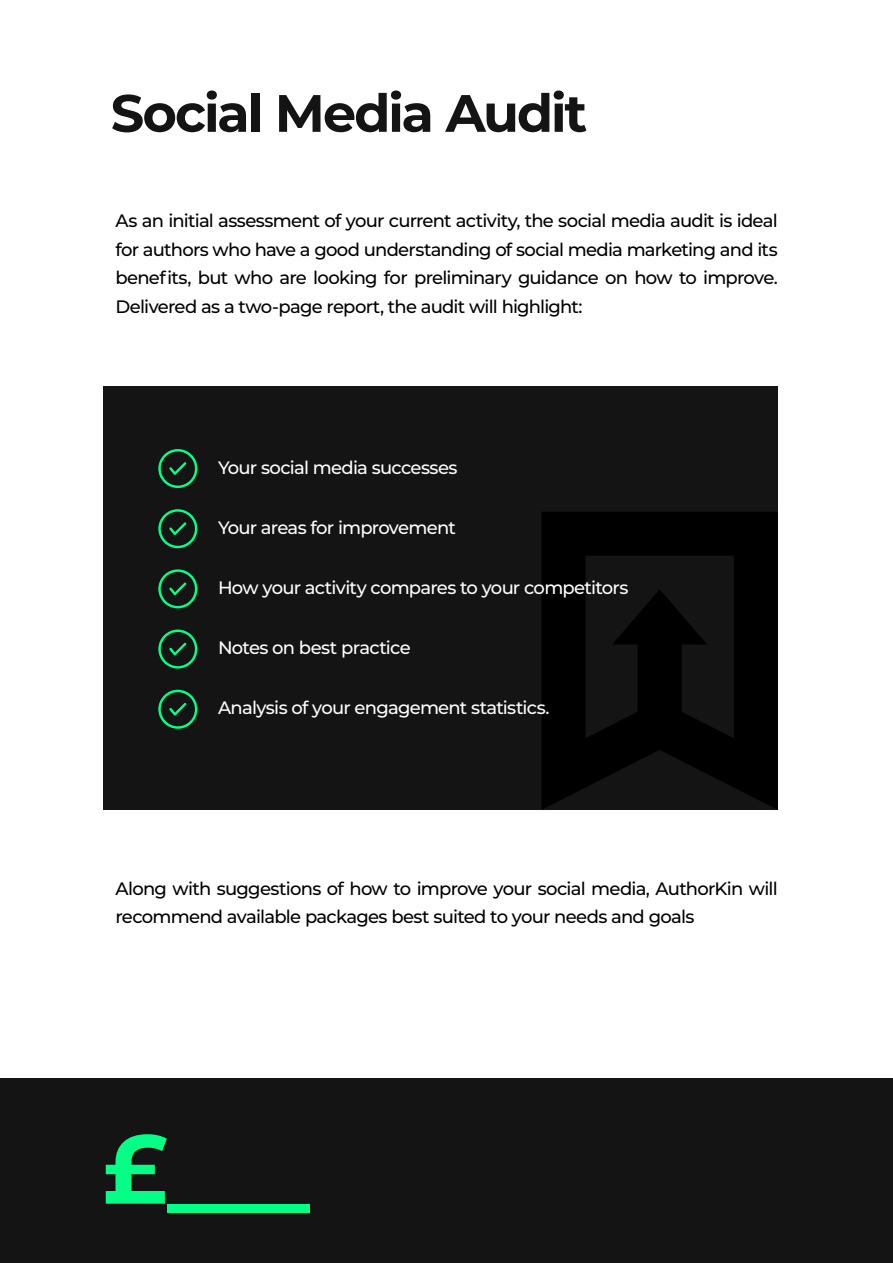
<style>
.page{position:relative;width:893px;height:1263px;background:#fff}
.page>*{position:absolute;margin:0;border:0;box-sizing:border-box;transform-origin:0 0}
.t1{font:700 97.5px "Montserrat";color:#03ff86}
.t2{font:700 52.5px "Montserrat";letter-spacing:-.04em;color:#141414}
.t3{font:500 18px/28.5px "Montserrat";letter-spacing:-.04em;color:#000;text-align:justify}
.t4{font:500 18px "Montserrat";letter-spacing:-.04em;color:#fff}
</style>
<div class="page">
<div style="left:0;top:1078px;width:893px;height:185px;background:#141414"></div>
<div style="left:103px;top:386px;width:675px;height:424px;background:#141414"></div>
<svg style="left:542px;top:512px;width:236px;height:297px;fill:#000"></svg>
<svg style="left:612px;top:589px;width:95px;height:163px"></svg>
<svg style="left:158px;top:449px;width:39px;height:39px"></svg>
<svg style="left:158px;top:509px;width:39px;height:39px"></svg>
<svg style="left:158px;top:569px;width:39px;height:39px"></svg>
<svg style="left:158px;top:629px;width:39px;height:39px"></svg>
<svg style="left:158px;top:690px;width:39px;height:39px"></svg>
<h2 class="t2" style="left:111px;top:75px;width:478px">Social Media Audit</h2>
<p class="t3" style="left:115px;top:206px;width:664px">As an initial assessment of your current activity, the social media audit is ideal for authors who have a good understanding of social media marketing and its benefits, but who are looking for preliminary guidance on how to improve.<br>Delivered as a two-page report, the audit will highlight:</p>
<p class="t4" style="left:218px;top:455px;width:241px">Your social media successes</p>
<p class="t4" style="left:218px;top:515px;width:239px">Your areas for improvement</p>
<p class="t4" style="left:218px;top:575px;width:412px">How your activity compares to your competitors</p>
<p class="t4" style="left:218px;top:635px;width:194px">Notes on best practice</p>
<p class="t4" style="left:218px;top:695px;width:333px">Analysis of your engagement statistics.</p>
<p class="t3" style="left:115px;top:873px;width:664px">Along with suggestions of how to improve your social media, AuthorKin will recommend available packages best suited to your needs and goals</p>
<h1 class="t1" style="left:103px;top:1099px;width:209px">£___</h1>
</div>
